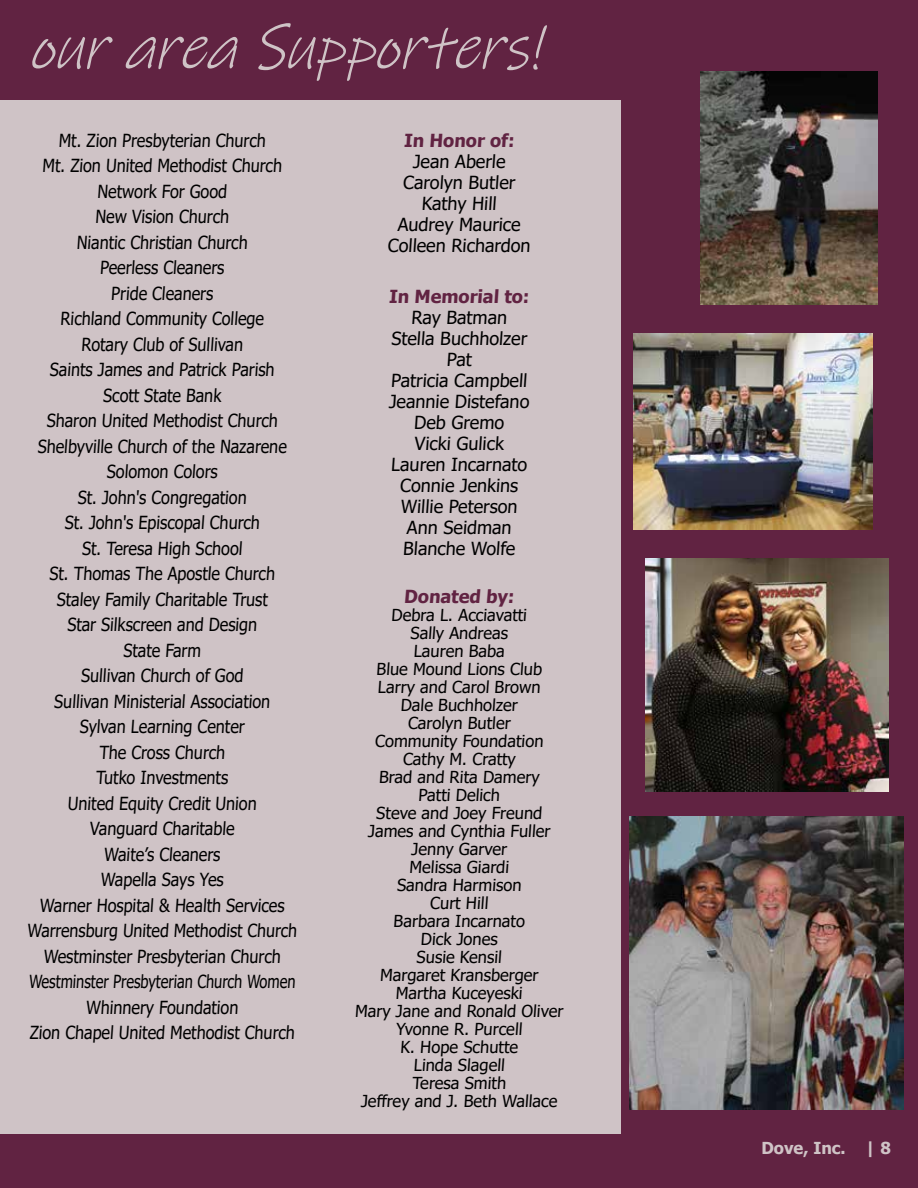
<style>
.page{position:relative;width:918px;height:1188px;background:#fff}
.page>*{position:absolute;margin:0;border:0;box-sizing:border-box;transform-origin:0 0}
.t1{font:italic 64.5px "Ink Free";color:#cfc3c6;scale:.9 1}
.t2{font:18px/25.5px "Tahoma";letter-spacing:-.01em;color:#000;text-align:center;scale:.9 1}
.t3{font:18px/21px "Tahoma";letter-spacing:-.01em;color:#000;text-align:center}
.t4{font:700 18px "Tahoma";color:#612342}
.t5{font:16.5px/18px "Tahoma";letter-spacing:-.01em;color:#000;text-align:center}
.t6{font:700 16.5px "Tahoma";color:#cfc3c6}
</style>
<div class="page">
<div style="left:0;top:99px;width:624px;height:1067px;background:#cfc3c6"></div>
<div style="left:621px;top:85px;width:297px;height:1063px;background:#612342"></div>
<div style="left:0;top:1134px;width:918px;height:54px;background:#612342"></div>
<div style="left:0;top:0;width:918px;height:99px;background:#612342"></div>
<img style="left:645px;top:558px;width:244px;height:234px">
<img style="left:630px;top:816px;width:274px;height:293px">
<img style="left:634px;top:334px;width:239px;height:195px">
<img style="left:700px;top:71px;width:178px;height:234px">
<h1 class="t1" style="left:29px;top:5px;width:594px">ourareaSupporters!</h1>
<p class="t2" style="left:27px;top:128px;width:303px">Mt. Zion Presbyterian Church<br>Mt. Zion United Methodist Church<br>Network For Good<br>New Vision Church<br>Niantic Christian Church<br>Peerless Cleaners<br>Pride Cleaners<br>Richland Community College<br>Rotary Club of Sullivan<br>Saints James and Patrick Parish<br>Scott State Bank<br>Sharon United Methodist Church<br>Shelbyville Church of the Nazarene<br>Solomon Colors<br>St. John's Congregation<br>St. John's Episcopal Church<br>St. Teresa High School<br>St. Thomas The Apostle Church<br>Staley Family Charitable Trust<br>Star Silkscreen and Design<br>State Farm<br>Sullivan Church of God<br>Sullivan Ministerial Association<br>Sylvan Learning Center<br>The Cross Church<br>Tutko Investments<br>United Equity Credit Union<br>Vanguard Charitable<br>Waite’s Cleaners<br>Wapella Says Yes<br>Warner Hospital &amp; Health Services<br>Warrensburg United Methodist Church<br>Westminster Presbyterian Church<br>Westminster Presbyterian Church Women<br>Whinnery Foundation<br>Zion Chapel United Methodist Church</p>
<p class="t4" style="left:404px;top:127px;width:114px">In Honor of:</p>
<p class="t3" style="left:388px;top:151px;width:146px">Jean Aberle<br>Carolyn Butler<br>Kathy Hill<br>Audrey Maurice<br>Colleen Richardon</p>
<p class="t4" style="left:389px;top:284px;width:144px">In Memorial to:</p>
<p class="t3" style="left:389px;top:308px;width:144px">Ray Batman<br>Stella Buchholzer<br>Pat<br>Patricia Campbell<br>Jeannie Distefano<br>Deb Gremo<br>Vicki Gulick<br>Lauren Incarnato<br>Connie Jenkins<br>Willie Peterson<br>Ann Seidman<br>Blanche Wolfe</p>
<p class="t4" style="left:404px;top:584px;width:114px">Donated by:</p>
<p class="t5" style="left:355px;top:607px;width:211px">Debra L. Acciavatti<br>Sally Andreas<br>Lauren Baba<br>Blue Mound Lions Club<br>Larry and Carol Brown<br>Dale Buchholzer<br>Carolyn Butler<br>Community Foundation<br>Cathy M. Cratty<br>Brad and Rita Damery<br>Patti Delich<br>Steve and Joey Freund<br>James and Cynthia Fuller<br>Jenny Garver<br>Melissa Giardi<br>Sandra Harmison<br>Curt Hill<br>Barbara Incarnato<br>Dick Jones<br>Susie Kensil<br>Margaret Kransberger<br>Martha Kuceyeski<br>Mary Jane and Ronald Oliver<br>Yvonne R. Purcell<br>K. Hope Schutte<br>Linda Slagell<br>Teresa Smith<br>Jeffrey and J. Beth Wallace</p>
<p class="t6" style="left:761px;top:1136px;width:131px">Dove, Inc. | 8</p>
</div>
